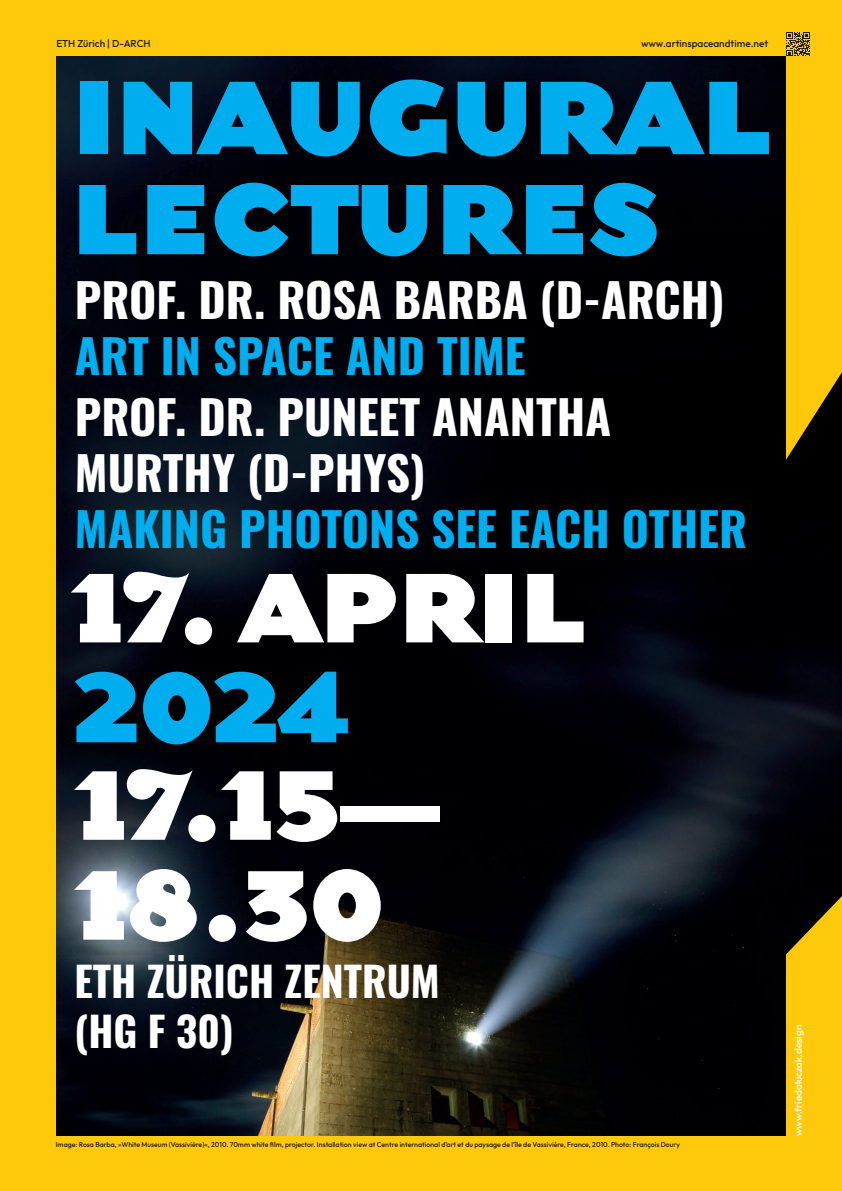
<style>
.page{position:relative;width:842px;height:1191px;background:#fec80b}
.page>*{position:absolute;margin:0;border:0;box-sizing:border-box;transform-origin:0 0}
.t1{font:900 115.9px "Dogma OT";color:#00aeef}
.t2{font:900 110.8px "Dogma OT";letter-spacing:.02em;color:#00aeef}
.t3{font:900 109.5px/99.9px "Dogma OT";color:#fff}
.t4{font:900 109.5px "Dogma OT";color:#00aeef}
.t5{font:46.7px/56px "Oswald";color:#fff}
.t6{font:46.7px "Oswald";color:#00aeef}
.t7{font:41.1px/49.4px "Oswald";color:#fff}
.t8{font:500 10px "Outfit";color:#231f20}
.t9{font:500 10px "Outfit";color:#fff}
.t10{font:500 7px "Outfit";color:#231f20}
</style>
<div class="page">
<svg style="left:786px;top:32px;width:24px;height:24px"></svg>
<img style="left:56px;top:56px;width:730px;height:1079px">
<img style="left:354px;top:372px;width:488px;height:763px">
<h3 class="t8" style="left:56px;top:37px;width:96px">ETH Zürich | D-ARCH</h3>
<h3 class="t8" style="left:641px;top:37px;width:128px">www.artinspaceandtime.net</h3>
<h1 class="t1" style="left:72px;top:43px;width:700px">INAUGURAL</h1>
<h2 class="t2" style="left:72px;top:148px;width:589px">LECTURES</h2>
<h3 class="t5" style="left:75px;top:267px;width:651px">PROF. DR. ROSA BARBA (D-ARCH)</h3>
<h3 class="t6" style="left:75px;top:314px;width:452px">ART IN SPACE AND TIME</h3>
<h3 class="t5" style="left:75px;top:384px;width:538px">PROF. DR. PUNEET ANANTHA<br>MURTHY (D-PHYS)</h3>
<h3 class="t6" style="left:75px;top:487px;width:674px">MAKING PHOTONS SEE EACH OTHER</h3>
<h3 class="t3" style="left:74px;top:551px;width:512px">17. APRIL</h3>
<h3 class="t4" style="left:74px;top:637px;width:277px">2024</h3>
<h3 class="t3" style="left:78px;top:748px;width:363px">17.15—<br>18.30</h3>
<h3 class="t7" style="left:74px;top:953px;width:367px">ETH ZÜRICH ZENTRUM (HG F 30)</h3>
<p class="t10" style="left:56px;top:1139px;width:626px">Image: Rosa Barba, »White Museum (Vassivière)«, 2010. 70mm white film, projector. Installation view at Centre international d’art et du paysage de l’île de Vassivière, France, 2010. Photo: François Doury</p>
<h3 class="t9" style="left:792px;top:1136px;width:113px;rotate:-90deg">www.friedaluczak.design</h3>
</div>
